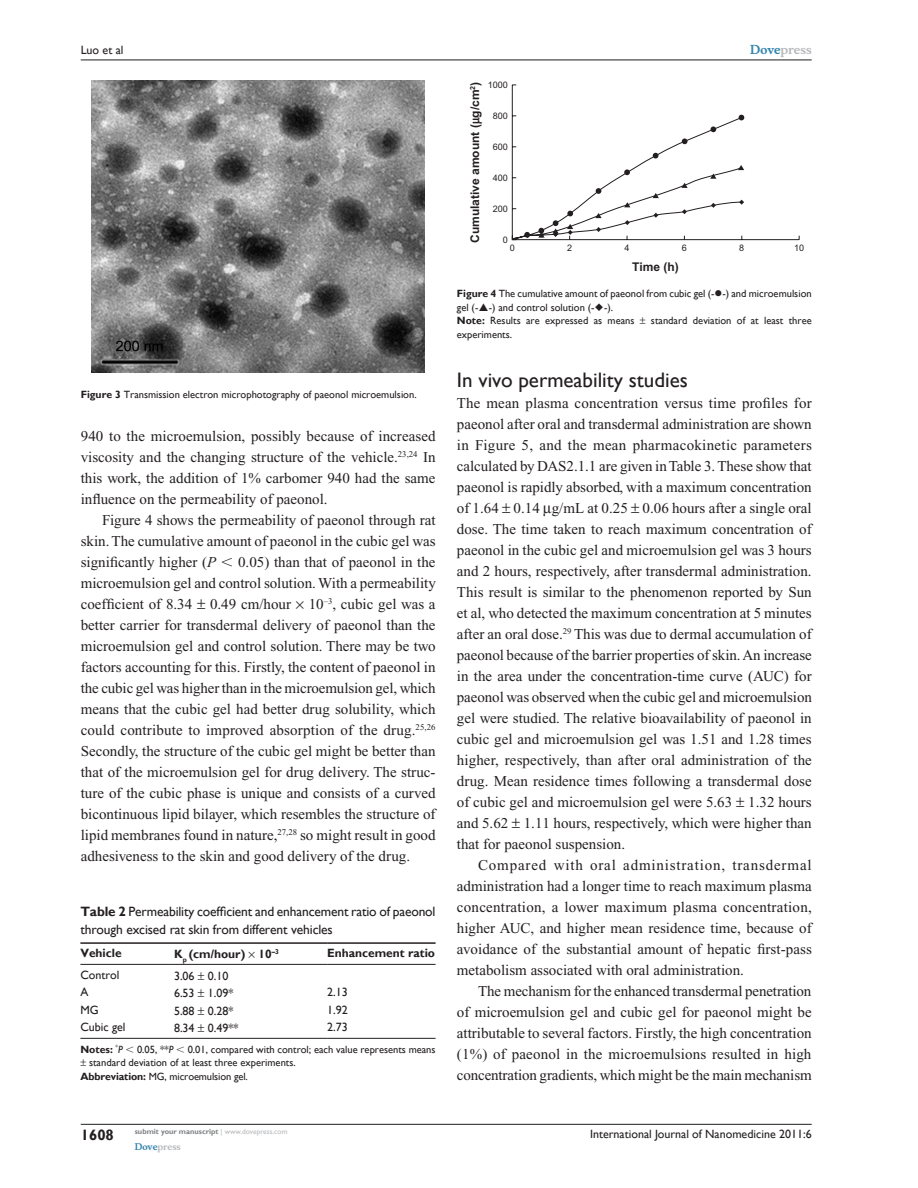
<style>
.page{position:relative;width:918px;height:1188px;background:#fff}
.page>*{position:absolute;margin:0;border:0;box-sizing:border-box;transform-origin:0 0}
.t1{font:21px "Gill Sans";color:#231f20}
.t2{font:15px/21px "Times New Roman";color:#231f20;text-align:justify}
.t3{font:700 15px "Gill Sans";color:#231f20}
.t4{font:13.5px/18px "Gill Sans";letter-spacing:-.01em;color:#231f20}
.t5{font:12px "Gill Sans";color:#231f20}
.t6{font:700 12px "Gill Sans";color:#231f20}
.t7{font:700 12px "Arial";color:#231f20}
.t8{font:700 12px "Musee";color:#b8b9bc}
.t9{font:10.5px/13.5px "Gill Sans";color:#231f20}
.t10{font:9px "Arial";color:#231f20}
.t11{font:700 9px "Musee";color:#b8b9bc}
.t12{font:700 7.5px "Gill Sans";color:#808285}
.s1{font-weight:700}
.s2{font-style:italic}
.s3{font-family:"Mathematical Pi One"}
.s4{font-weight:400;color:#b8b9bc}
.s5{color:#3485ae}
</style>
<div class="page">
<hr style="left:81px;top:1124px;width:731px;height:1px;background:#231f20">
<hr style="left:81px;top:60px;width:731px;height:1px;background:#231f20">
<hr style="left:80px;top:964px;width:94px;height:1px;background:#231f20">
<hr style="left:174px;top:964px;width:153px;height:1px;background:#231f20">
<hr style="left:327px;top:964px;width:109px;height:1px;background:#231f20">
<hr style="left:80px;top:1038px;width:94px;height:1px;background:#231f20">
<hr style="left:174px;top:1038px;width:153px;height:1px;background:#231f20">
<hr style="left:327px;top:1038px;width:109px;height:1px;background:#231f20">
<hr style="left:80px;top:942px;width:94px;height:2px;background:#231f20">
<hr style="left:174px;top:942px;width:153px;height:2px;background:#231f20">
<hr style="left:327px;top:942px;width:109px;height:2px;background:#231f20">
<svg style="left:511px;top:84px;width:289px;height:156px"></svg>
<svg style="left:567px;top:211px;width:6px;height:5px"></svg>
<svg style="left:596px;top:188px;width:5px;height:6px"></svg>
<svg style="left:624px;top:169px;width:6px;height:6px"></svg>
<svg style="left:653px;top:153px;width:5px;height:6px"></svg>
<svg style="left:682px;top:138px;width:6px;height:6px"></svg>
<svg style="left:711px;top:126px;width:5px;height:6px"></svg>
<svg style="left:739px;top:115px;width:5px;height:5px"></svg>
<svg style="left:624px;top:202px;width:6px;height:5px"></svg>
<svg style="left:595px;top:213px;width:7px;height:5px"></svg>
<svg style="left:653px;top:193px;width:6px;height:5px"></svg>
<svg style="left:681px;top:183px;width:7px;height:5px"></svg>
<svg style="left:710px;top:174px;width:6px;height:5px"></svg>
<svg style="left:738px;top:165px;width:6px;height:5px"></svg>
<svg style="left:596px;top:227px;width:5px;height:5px"></svg>
<svg style="left:567px;top:224px;width:6px;height:11px"></svg>
<svg style="left:538px;top:228px;width:7px;height:10px"></svg>
<svg style="left:524px;top:232px;width:6px;height:6px"></svg>
<svg style="left:552px;top:220px;width:7px;height:17px"></svg>
<svg style="left:625px;top:220px;width:5px;height:5px"></svg>
<svg style="left:653px;top:213px;width:5px;height:5px"></svg>
<svg style="left:682px;top:209px;width:5px;height:5px"></svg>
<svg style="left:711px;top:203px;width:5px;height:5px"></svg>
<svg style="left:739px;top:200px;width:5px;height:5px"></svg>
<div style="left:534px;top:104px;width:107px;height:37px;background:#fff"></div>
<img style="left:91px;top:81px;width:334px;height:291px">
<p class="t5" style="left:81px;top:43px;width:44px">Luo et al</p>
<p class="t9" style="left:81px;top:388px;width:337px"><span class="s1">Figure 3</span> Transmission electron microphotography of paeonol microemulsion.</p>
<p class="t2" style="left:81px;top:426px;width:356px">940 to the microemulsion, possibly because of increased viscosity and the changing structure of the vehicle.<sup>23,24</sup> In this work, the addition of 1% carbomer 940 had the same influence on the permeability of paeonol.</p>
<p class="t2" style="left:81px;top:510px;width:357px;text-indent:21px">Figure 4 shows the permeability of paeonol through rat skin. The cumulative amount of paeonol in the cubic gel was significantly higher (<span class="s2">P</span> <span class="s3">,</span> 0.05) than that of paeonol in the microemulsion gel and control solution. With a permeability coefficient of 8.34 0.49 cm/hour 10<sup>–3</sup>, cubic gel was a better carrier for transdermal delivery of paeonol than the microemulsion gel and control solution. There may be two factors accounting for this. Firstly, the content of paeonol in the cubic gel was higher than in the microemulsion gel, which means that the cubic gel had better drug solubility, which could contribute to improved absorption of the drug.<sup>25,26<br></sup>Secondly, the structure of the cubic gel might be better than that of the microemulsion gel for drug delivery. The struc&shy;ture of the cubic phase is unique and consists of a curved bicontinuous lipid bilayer, which resembles the structure of lipid membranes found in nature,<sup>27,28</sup> so might result in good adhesiveness to the skin and good delivery of the drug.</p>
<p class="t4" style="left:80px;top:903px;width:357px"><span class="s1">Table 2</span> Permeability coefficient and enhancement ratio of paeonol through excised rat skin from different vehicles</p>
<p class="t6" style="left:80px;top:946px;width:43px">Vehicle</p>
<p class="t6" style="left:174px;top:947px;width:107px">K<sub>p</sub> (cm/hour) 10<sup>–3</sup></p>
<p class="t6" style="left:327px;top:946px;width:109px">Enhancement ratio</p>
<p class="t5" style="left:80px;top:968px;width:41px">Control</p>
<p class="t5" style="left:174px;top:969px;width:56px">3.06 0.10</p>
<p class="t5" style="left:80px;top:985px;width:10px">A</p>
<p class="t5" style="left:174px;top:986px;width:61px">6.53 1.09*</p>
<p class="t5" style="left:327px;top:985px;width:22px">2.13</p>
<p class="t5" style="left:80px;top:1003px;width:18px">MG</p>
<p class="t5" style="left:174px;top:1004px;width:61px">5.88 0.28*</p>
<p class="t5" style="left:327px;top:1003px;width:22px">1.92</p>
<p class="t5" style="left:80px;top:1020px;width:47px">Cubic gel</p>
<p class="t5" style="left:174px;top:1021px;width:66px">8.34 0.49**</p>
<p class="t5" style="left:327px;top:1020px;width:22px">2.73</p>
<p class="t9" style="left:80px;top:1042px;width:357px"><span class="s1">Notes:</span> <sup>*</sup><span class="s2">P</span> <span class="s3">,</span> 0.05, **<span class="s2">P</span> <span class="s3">,</span> 0.01, compared with control; each value represents means</p>
<p class="t9" style="left:89px;top:1056px;width:208px">standard deviation of at least three experiments.</p>
<p class="t9" style="left:80px;top:1069px;width:169px"><span class="s1">Abbreviation:</span> MG, microemulsion gel.</p>
<p class="t3" style="left:81px;top:1126px;width:35px">1608</p>
<p class="t12" style="left:135px;top:1127px;width:154px">submit your manuscript <span class="s4">| www.dovepress.com</span></p>
<p class="t11" style="left:135px;top:1141px;width:48px"><span class="s5">Dove</span>press</p>
<p class="t8" style="left:750px;top:43px;width:63px"><span class="s5">Dove</span>press</p>
<p class="t10" style="left:488px;top:80px;width:22px">1000</p>
<p class="t7" style="left:468px;top:243px;width:163px;rotate:-90deg">Cumulative amount ( g/cm<sup>2</sup>)</p>
<p class="t10" style="left:493px;top:111px;width:17px">800</p>
<p class="t10" style="left:493px;top:142px;width:17px">600</p>
<p class="t10" style="left:493px;top:173px;width:17px">400</p>
<p class="t10" style="left:493px;top:204px;width:17px">200</p>
<p class="t10" style="left:503px;top:235px;width:7px">0</p>
<p class="t10" style="left:510px;top:243px;width:7px">0</p>
<p class="t10" style="left:567px;top:243px;width:7px">2</p>
<p class="t10" style="left:625px;top:243px;width:7px">4</p>
<p class="t10" style="left:682px;top:243px;width:7px">6</p>
<p class="t10" style="left:739px;top:243px;width:7px">8</p>
<p class="t10" style="left:794px;top:243px;width:12px">10</p>
<p class="t7" style="left:632px;top:260px;width:48px">Time (h)</p>
<p class="t9" style="left:457px;top:287px;width:356px"><span class="s1">Figure 4</span> The cumulative amount of paeonol from cubic gel (-●-) and microemulsion gel (- -) and control solution (- -).<br><span class="s1">Note:</span> Results are expressed as means</p>
<p class="t9" style="left:651px;top:314px;width:162px">standard deviation of at least three</p>
<p class="t9" style="left:457px;top:328px;width:57px">experiments.</p>
<h1 class="t1" style="left:457px;top:367px;width:233px">In vivo permeability studies</h1>
<p class="t2" style="left:457px;top:392px;width:357px">The mean plasma concentration versus time profiles for paeonol after oral and transdermal administration are shown in Figure 5, and the mean pharmacokinetic parameters calculated by DAS2.1.1 are given in Table 3. These show that paeonol is rapidly absorbed, with a maximum concentration of 1.64 0.14 g/mL at 0.25 0.06 hours after a single oral dose. The time taken to reach maximum concentration of paeonol in the cubic gel and microemulsion gel was 3 hours and 2 hours, respectively, after transdermal administration.<br>This result is similar to the phenomenon reported by Sun et al, who detected the maximum concentration at 5 minutes after an oral dose.<sup>29</sup> This was due to dermal accumulation of paeonol because of the barrier properties of skin. An increase in the area under the concentration-time curve (AUC) for paeonol was observed when the cubic gel and microemulsion gel were studied. The relative bioavailability of paeonol in cubic gel and microemulsion gel was 1.51 and 1.28 times higher, respectively, than after oral administration of the drug. Mean residence times following a transdermal dose of cubic gel and microemulsion gel were 5.63 1.32 hours and 5.62 1.11 hours, respectively, which were higher than that for paeonol suspension.</p>
<p class="t2" style="left:457px;top:854px;width:357px;text-indent:21px">Compared with oral administration, transdermal administration had a longer time to reach maximum plasma concentration, a lower maximum plasma concentration, higher AUC, and higher mean residence time, because of avoidance of the substantial amount of hepatic first-pass metabolism associated with oral administration.</p>
<p class="t2" style="left:457px;top:980px;width:356px;text-indent:21px">The mechanism for the enhanced transdermal penetration of microemulsion gel and cubic gel for paeonol might be attributable to several factors. Firstly, the high concentration (1%) of paeonol in the microemulsions resulted in high concentration gradients, which might be the main mechanism</p>
<p class="t5" style="left:590px;top:1127px;width:223px">International Journal of Nanomedicine 2011:6</p>
</div>
